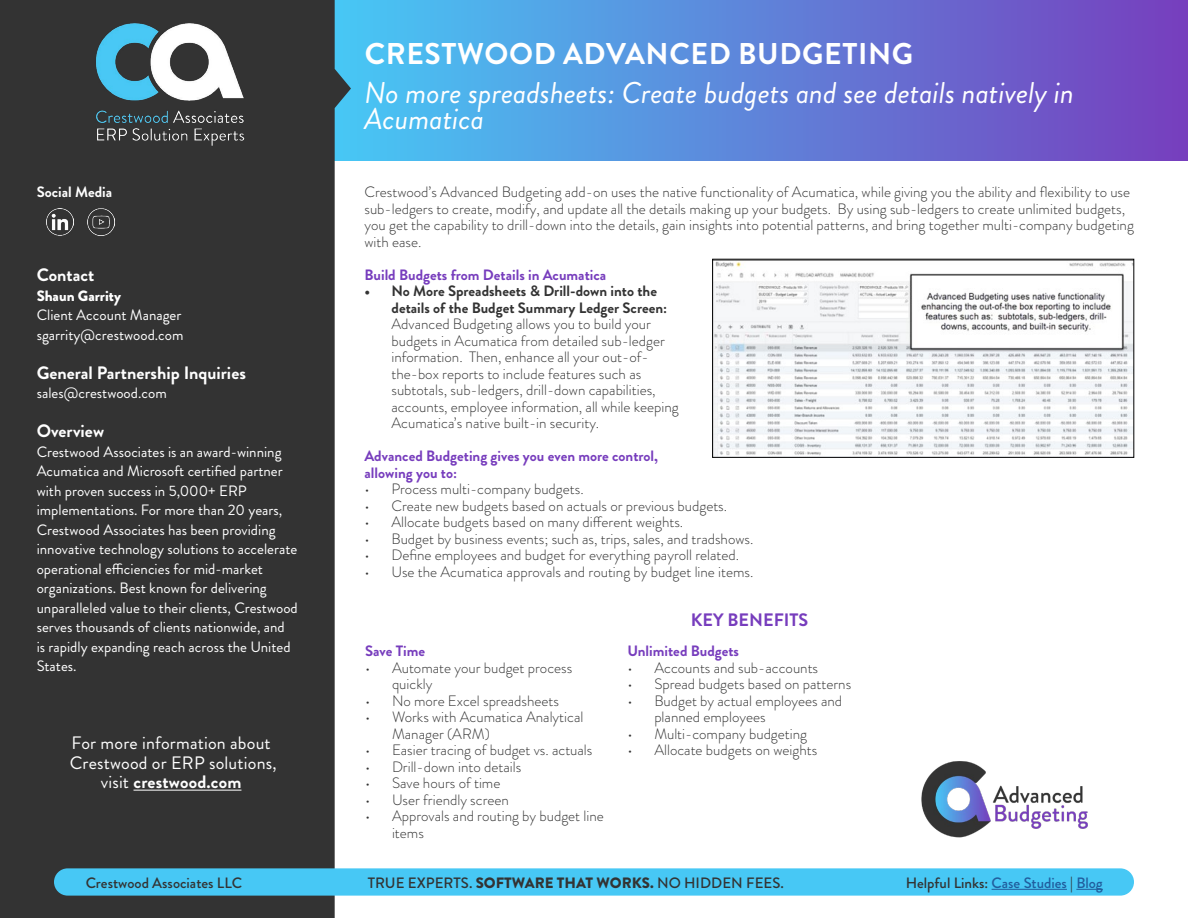
<style>
.page{position:relative;width:1188px;height:918px;background:#fff}
.page>*{position:absolute;margin:0;border:0;box-sizing:border-box;transform-origin:0 0}
.t1{font:italic 30px/25.5px "Brandon Grotesque";color:#fff}
.t2{font:700 30px "Brandon Grotesque";letter-spacing:.02em;color:#fff}
.t3{font:18px/19.5px "Brandon Grotesque";letter-spacing:.01em;color:#fff;text-align:center}
.t4{font:700 18px "Brandon Grotesque";color:#fff}
.t5{font:700 18px "Brandon Grotesque";color:#773dbd}
.t6{font:300 15px/16.5px "Brandon Grotesque";color:#333}
.t7{font:15px/19.5px "Brandon Grotesque";color:#fff}
.t8{font:700 15px/16.5px "Brandon Grotesque";color:#773dbd}
.t9{font:700 15px/16.5px "Brandon Grotesque";color:#333}
.t10{font:500 15px "Brandon Grotesque";color:#333}
.t11{font:500 15px "Brandon Grotesque";color:#215e9e}
.t12{font:900 15px "Brandon Grotesque";color:#fff}
.t13{font:700 15px "Brandon Grotesque";color:#fff}
.s1{font-weight:700}
.s2{font-weight:900}
.s3{color:#333}
</style>
<div class="page">
<div style="left:333px;top:0;width:855px;height:161px;background:linear-gradient(to right,#47c8f5,#773ebd)"></div>
<div style="left:0;top:0;width:351px;height:918px;background:#333"></div>
<div style="left:54px;top:868px;width:1080px;height:28px;background:#47c8f5;border-radius:14px"></div>
<img style="left:96px;top:22px;width:148px;height:125px">
<hr style="left:134px;top:790px;width:107px;height:1px;background:#fff">
<img style="left:46px;top:208px;width:28px;height:28px">
<img style="left:88px;top:208px;width:27px;height:28px">
<hr style="left:992px;top:889px;width:75px;height:1px;background:#215e9e">
<svg style="left:1076px;top:889px;width:27px;height:1px"></svg>
<img style="left:921px;top:761px;width:167px;height:77px">
<img style="left:714px;top:261px;width:418px;height:195px">
<div style="left:712px;top:259px;width:422px;height:199px;border:1px solid #000"></div>
<p class="t13" style="left:37px;top:182px;width:77px">Social Media</p>
<p class="t4" style="left:37px;top:263px;width:59px">Contact</p>
<p class="t12" style="left:37px;top:285px;width:86px">Shaun Garrity</p>
<p class="t7" style="left:37px;top:306px;width:148px">Client Account Manager sgarrity@crestwood.com</p>
<p class="t4" style="left:37px;top:360px;width:211px">General Partnership Inquiries</p>
<p class="t7" style="left:37px;top:384px;width:132px">sales@crestwood.com</p>
<p class="t4" style="left:37px;top:419px;width:69px">Overview</p>
<p class="t7" style="left:37px;top:442px;width:263px">Crestwood Associates is an award-winning Acumatica and Microsoft certified partner with proven success in 5,000+ ERP implementations. For more than 20 years, Crestwood Associates has been providing innovative technology solutions to accelerate operational efficiencies for mid-market organizations. Best known for delivering unparalleled value to their clients, Crestwood serves thousands of clients nationwide, and<br>is rapidly expanding reach across the United States.</p>
<p class="t3" style="left:70px;top:734px;width:208px">For more information about<br>Crestwood or ERP solutions, visit <span class="s1">crestwood.com</span></p>
<h1 class="t2" style="left:365px;top:33px;width:550px">CRESTWOOD ADVANCED BUDGETING</h1>
<h1 class="t1" style="left:364px;top:81px;width:711px">No more spreadsheets: Create budgets and see details natively in<br>Acumatica</h1>
<p class="t6" style="left:364px;top:184px;width:771px">Crestwood’s Advanced Budgeting add-on uses the native functionality of Acumatica, while giving you the ability and flexibility to use sub-ledgers to create, modify, and update all the details making up your budgets. By using sub-ledgers to create unlimited budgets, you get the capability to drill-down into the details, gain insights into potential patterns, and bring together multi-company budgeting with ease.</p>
<p class="t8" style="left:364px;top:267px;width:243px">Build Budgets from Details in Acumatica</p>
<p class="t9" style="left:392px;top:283px;width:277px;text-indent:-27px">• No More Spreadsheets &amp; Drill-down into the details of the Budget Summary Ledger Screen:</p>
<p class="t6" style="left:392px;top:316px;width:289px">Advanced Budgeting allows you to build your budgets in Acumatica from detailed sub-ledger information. Then, enhance all your out-of&shy;the-box reports to include features such as subtotals, sub-ledgers, drill-down capabilities, accounts, employee information, all while keeping Acumatica’s native built-in security.</p>
<p class="t8" style="left:364px;top:448px;width:295px">Advanced Budgeting gives you even more control, allowing you to:</p>
<p class="t6" style="left:364px;top:481px;width:221px">• Process multi-company budgets.</p>
<p class="t6" style="left:364px;top:497px;width:364px">• Create new budgets based on actuals or previous budgets.</p>
<p class="t6" style="left:364px;top:514px;width:320px">• Allocate budgets based on many different weights.</p>
<p class="t6" style="left:364px;top:530px;width:390px">• Budget by business events; such as, trips, sales, and tradshows.</p>
<p class="t6" style="left:364px;top:547px;width:376px">• Define employees and budget for everything payroll related.</p>
<p class="t6" style="left:364px;top:563px;width:390px">• Use the Acumatica approvals and routing by budget line items.</p>
<p class="t8" style="left:365px;top:643px;width:62px">Save Time</p>
<p class="t6" style="left:392px;top:659px;width:182px;text-indent:-27px">• Automate your budget process quickly</p>
<p class="t6" style="left:365px;top:692px;width:195px">• No more Excel spreadsheets</p>
<p class="t6" style="left:392px;top:709px;width:193px;text-indent:-27px">• Works with Acumatica Analytical<br>Manager (ARM)</p>
<p class="t6" style="left:365px;top:742px;width:229px">• Easier tracing of budget vs. actuals</p>
<p class="t6" style="left:365px;top:758px;width:158px">• Drill-down into details</p>
<p class="t6" style="left:365px;top:775px;width:137px">• Save hours of time</p>
<p class="t6" style="left:365px;top:791px;width:145px">• User friendly screen</p>
<p class="t6" style="left:392px;top:808px;width:213px;text-indent:-27px">• Approvals and routing by budget line items</p>
<p class="t5" style="left:691px;top:607px;width:119px">KEY BENEFITS</p>
<p class="t8" style="left:627px;top:643px;width:113px">Unlimited Budgets</p>
<p class="t6" style="left:627px;top:659px;width:192px">• Accounts and sub-accounts</p>
<p class="t6" style="left:627px;top:676px;width:225px">• Spread budgets based on patterns</p>
<p class="t6" style="left:654px;top:692px;width:189px;text-indent:-27px">• Budget by actual employees and planned employees</p>
<p class="t6" style="left:627px;top:725px;width:181px">• Multi-company budgeting</p>
<p class="t6" style="left:627px;top:742px;width:192px">• Allocate budgets on weights</p>
<p class="t10" style="left:86px;top:872px;width:158px">Crestwood Associates LLC</p>
<p class="t10" style="left:368px;top:872px;width:418px">TRUE EXPERTS. <span class="s2">SOFTWARE THAT WORKS.</span> NO HIDDEN FEES.</p>
<p class="t11" style="left:906px;top:872px;width:198px"><span class="s3">Helpful Links:</span> Case Studies <span class="s3">|</span> Blog</p>
</div>
